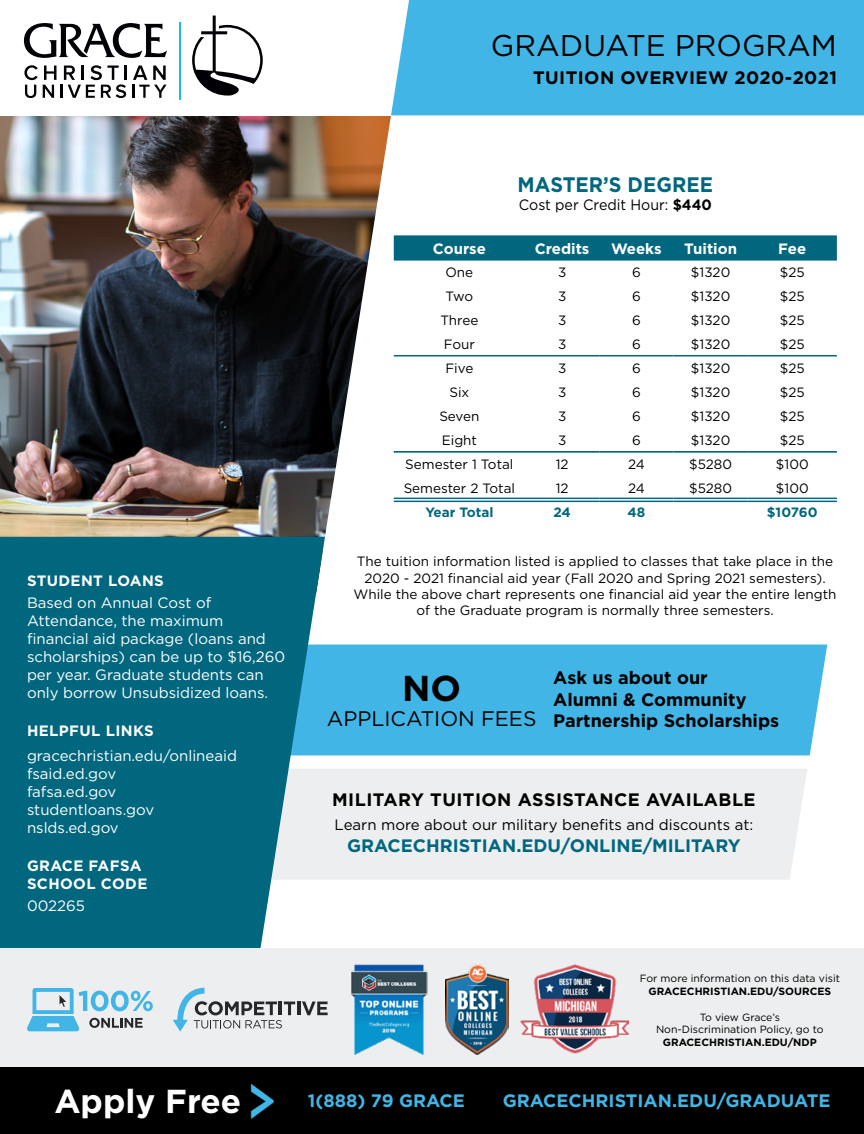
<style>
.page{position:relative;width:864px;height:1134px;background:#fff}
.page>*{position:absolute;margin:0;border:0;box-sizing:border-box;transform-origin:0 0}
.Heading_2{font:700 36px "Gotham";color:#000}
.t1{font:700 33.15px "Gotham";color:#fff}
.Document_Title{font:30px "Gotham";color:#000}
.Heading_2-2{font:21px "Gotham";color:#000}
.Heading_2-3{font:700 21px "Gotham";color:#00677f;scale:.95 1}
.Body_Copy{font:700 18px/21.6px "Gotham";color:#000}
.Body_Copy-2{font:700 18px "Gotham";color:#41b6e6}
.Heading_3{font:700 18px "Gotham";letter-spacing:.025em;color:#000}
.Body_Copy-3{font:700 18px "Gotham";color:#00677f}
.Document_Subtitle{font:700 18px "Gotham";letter-spacing:.025em;color:#000}
.Body_Copy-4{font:15px/18px "Gotham";color:#fff}
.Body_Copy-5{font:15px "Gotham";color:#000}
.Heading_3-2{font:700 15px/18px "Gotham";letter-spacing:.025em;color:#fff}
.Table_Header{font:700 15px "Gotham";color:#fff}
.Body_Copy-6{font:15px "Gotham";color:#000;scale:.95 1}
.Body_Copy-7{font:13.5px/16.2px "Gotham";color:#000;text-align:center}
.Table_Copy{font:13.5px "Gotham";color:#000}
.Table_Copy-2{font:700 13.5px "Gotham";color:#00677f}
.Body_Copy-8{font:10.5px/12.6px "Gotham";color:#000;text-align:center}
.s1{font-weight:700}
.s2{font-family:"Times";font-size:66.45px;color:#41b6e6}
</style>
<div class="page">
<div style="left:325px;top:645px;width:502px;height:110px;background:#41b6e6"></div>
<div style="left:325px;top:769px;width:482px;height:111px;background:#edeeef"></div>
<img style="left:0;top:115px;width:409px;height:422px">
<svg style="left:0;top:537px;width:325px;height:411px;background:#14738a"></svg>
<div style="left:391px;top:0;width:473px;height:115px;background:#41b6e6"></div>
<div style="left:0;top:1066px;width:864px;height:68px;background:#000"></div>
<div style="left:0;top:948px;width:864px;height:118px;background:#edeeef"></div>
<hr style="left:180px;top:22px;width:1px;height:78px;background:#15bef0">
<svg style="left:24px;top:23px;width:143px;height:35px"></svg>
<svg style="left:24px;top:65px;width:143px;height:33px"></svg>
<svg style="left:192px;top:16px;width:71px;height:80px"></svg>
<svg style="left:394px;top:235px;width:443px;height:26px;background:#076b82"></svg>
<svg style="left:394px;top:499px;width:131px;height:2px"></svg>
<svg style="left:525px;top:499px;width:74px;height:2px"></svg>
<svg style="left:599px;top:499px;width:75px;height:2px"></svg>
<svg style="left:674px;top:499px;width:74px;height:2px"></svg>
<svg style="left:748px;top:499px;width:89px;height:2px"></svg>
<hr style="left:394px;top:498px;width:131px;height:1px;background:#00677f">
<hr style="left:394px;top:501px;width:131px;height:1px;background:#00677f">
<hr style="left:525px;top:498px;width:74px;height:1px;background:#00677f">
<hr style="left:525px;top:501px;width:74px;height:1px;background:#00677f">
<hr style="left:599px;top:498px;width:75px;height:1px;background:#00677f">
<hr style="left:599px;top:501px;width:75px;height:1px;background:#00677f">
<hr style="left:674px;top:498px;width:74px;height:1px;background:#00677f">
<hr style="left:674px;top:501px;width:74px;height:1px;background:#00677f">
<hr style="left:748px;top:498px;width:89px;height:1px;background:#00677f">
<hr style="left:748px;top:501px;width:89px;height:1px;background:#00677f">
<hr style="left:394px;top:451px;width:131px;height:2px;background:#00677f">
<hr style="left:525px;top:451px;width:74px;height:2px;background:#00677f">
<hr style="left:599px;top:451px;width:75px;height:2px;background:#00677f">
<hr style="left:674px;top:451px;width:74px;height:2px;background:#00677f">
<hr style="left:748px;top:451px;width:89px;height:2px;background:#00677f">
<hr style="left:394px;top:355px;width:131px;height:2px;background:#00677f">
<hr style="left:525px;top:355px;width:74px;height:2px;background:#00677f">
<hr style="left:599px;top:355px;width:75px;height:2px;background:#00677f">
<hr style="left:674px;top:355px;width:74px;height:2px;background:#00677f">
<hr style="left:748px;top:355px;width:89px;height:2px;background:#00677f">
<svg style="left:27px;top:988px;width:126px;height:43px"></svg>
<svg style="left:173px;top:988px;width:154px;height:44px"></svg>
<img style="left:351px;top:965px;width:76px;height:90px">
<img style="left:446px;top:965px;width:63px;height:90px">
<img style="left:521px;top:965px;width:107px;height:89px">
<h1 class="Document_Title" style="left:491px;top:26px;width:348px">GRADUATE PROGRAM</h1>
<h1 class="Document_Subtitle" style="left:533px;top:66px;width:305px">TUITION OVERVIEW 2020-2021</h1>
<h2 class="Heading_3-2" style="left:27px;top:572px;width:138px">STUDENT LOANS</h2>
<p class="Body_Copy-4" style="left:27px;top:593px;width:260px">Based on Annual Cost of<br>Attendance, the maximum financial aid package (loans and scholarships) can be up to $16,260 per year. Graduate students can only borrow Unsubsidized loans.</p>
<h2 class="Heading_3-2" style="left:27px;top:722px;width:128px">HELPFUL LINKS</h2>
<p class="Body_Copy-4" style="left:27px;top:746px;width:212px">gracechristian.edu/onlineaid fsaid.ed.gov<br>fafsa.ed.gov studentloans.gov nslds.ed.gov</p>
<h2 class="Heading_3-2" style="left:27px;top:857px;width:122px">GRACE FAFSA<br>SCHOOL CODE</h2>
<p class="Body_Copy-4" style="left:27px;top:896px;width:60px">002265</p>
<h2 class="Heading_2-3" style="left:518px;top:171px;width:207px">MASTER’S DEGREE</h2>
<p class="Body_Copy-6" style="left:519px;top:195px;width:205px">Cost per Credit Hour: <span class="s1">$440</span></p>
<h3 class="Table_Header" style="left:433px;top:239px;width:55px">Course</h3>
<h3 class="Table_Header" style="left:535px;top:239px;width:56px">Credits</h3>
<h3 class="Table_Header" style="left:611px;top:239px;width:52px">Weeks</h3>
<h3 class="Table_Header" style="left:684px;top:239px;width:54px">Tuition</h3>
<h3 class="Table_Header" style="left:778px;top:239px;width:30px">Fee</h3>
<p class="Table_Copy" style="left:446px;top:264px;width:29px">One</p>
<p class="Table_Copy" style="left:558px;top:264px;width:10px">3</p>
<p class="Table_Copy" style="left:632px;top:264px;width:10px">6</p>
<p class="Table_Copy" style="left:691px;top:264px;width:41px">$1320</p>
<p class="Table_Copy" style="left:780px;top:264px;width:26px">$25</p>
<p class="Table_Copy" style="left:446px;top:288px;width:29px">Two</p>
<p class="Table_Copy" style="left:558px;top:288px;width:10px">3</p>
<p class="Table_Copy" style="left:632px;top:288px;width:10px">6</p>
<p class="Table_Copy" style="left:691px;top:288px;width:41px">$1320</p>
<p class="Table_Copy" style="left:780px;top:288px;width:26px">$25</p>
<p class="Table_Copy" style="left:440px;top:312px;width:39px">Three</p>
<p class="Table_Copy" style="left:558px;top:312px;width:10px">3</p>
<p class="Table_Copy" style="left:632px;top:312px;width:10px">6</p>
<p class="Table_Copy" style="left:691px;top:312px;width:41px">$1320</p>
<p class="Table_Copy" style="left:780px;top:312px;width:26px">$25</p>
<p class="Table_Copy" style="left:444px;top:336px;width:33px">Four</p>
<p class="Table_Copy" style="left:558px;top:336px;width:10px">3</p>
<p class="Table_Copy" style="left:632px;top:336px;width:10px">6</p>
<p class="Table_Copy" style="left:691px;top:336px;width:41px">$1320</p>
<p class="Table_Copy" style="left:780px;top:336px;width:26px">$25</p>
<p class="Table_Copy" style="left:445px;top:360px;width:29px">Five</p>
<p class="Table_Copy" style="left:558px;top:360px;width:10px">3</p>
<p class="Table_Copy" style="left:632px;top:360px;width:10px">6</p>
<p class="Table_Copy" style="left:691px;top:360px;width:41px">$1320</p>
<p class="Table_Copy" style="left:780px;top:360px;width:26px">$25</p>
<p class="Table_Copy" style="left:449px;top:384px;width:21px">Six</p>
<p class="Table_Copy" style="left:558px;top:384px;width:10px">3</p>
<p class="Table_Copy" style="left:632px;top:384px;width:10px">6</p>
<p class="Table_Copy" style="left:691px;top:384px;width:41px">$1320</p>
<p class="Table_Copy" style="left:780px;top:384px;width:26px">$25</p>
<p class="Table_Copy" style="left:439px;top:408px;width:42px">Seven</p>
<p class="Table_Copy" style="left:558px;top:408px;width:10px">3</p>
<p class="Table_Copy" style="left:632px;top:408px;width:10px">6</p>
<p class="Table_Copy" style="left:691px;top:408px;width:41px">$1320</p>
<p class="Table_Copy" style="left:780px;top:408px;width:26px">$25</p>
<p class="Table_Copy" style="left:442px;top:432px;width:37px">Eight</p>
<p class="Table_Copy" style="left:558px;top:432px;width:10px">3</p>
<p class="Table_Copy" style="left:632px;top:432px;width:10px">6</p>
<p class="Table_Copy" style="left:691px;top:432px;width:41px">$1320</p>
<p class="Table_Copy" style="left:780px;top:432px;width:26px">$25</p>
<p class="Table_Copy" style="left:405px;top:456px;width:110px">Semester 1 Total</p>
<p class="Table_Copy" style="left:556px;top:456px;width:14px">12</p>
<p class="Table_Copy" style="left:628px;top:456px;width:18px">24</p>
<p class="Table_Copy" style="left:689px;top:456px;width:44px">$5280</p>
<p class="Table_Copy" style="left:776px;top:456px;width:34px">$100</p>
<p class="Table_Copy" style="left:404px;top:480px;width:113px">Semester 2 Total</p>
<p class="Table_Copy" style="left:556px;top:480px;width:14px">12</p>
<p class="Table_Copy" style="left:628px;top:480px;width:18px">24</p>
<p class="Table_Copy" style="left:689px;top:480px;width:44px">$5280</p>
<p class="Table_Copy" style="left:776px;top:480px;width:34px">$100</p>
<p class="Table_Copy-2" style="left:425px;top:504px;width:70px">Year Total</p>
<p class="Table_Copy-2" style="left:553px;top:504px;width:19px">24</p>
<p class="Table_Copy-2" style="left:628px;top:504px;width:19px">48</p>
<p class="Table_Copy-2" style="left:767px;top:504px;width:52px">$10760</p>
<p class="Body_Copy-7" style="left:354px;top:553px;width:485px">The tuition information listed is applied to classes that take place in the 2020 - 2021 financial aid year (Fall 2020 and Spring 2021 semesters).<br>While the above chart represents one financial aid year the entire length of the Graduate program is normally three semesters.</p>
<h2 class="Heading_2" style="left:402px;top:664px;width:61px">NO</h2>
<h2 class="Heading_2-2" style="left:327px;top:705px;width:211px">APPLICATION FEES</h2>
<p class="Body_Copy" style="left:553px;top:667px;width:227px">Ask us about our<br>Alumni &amp; Community<br>Partnership Scholarships</p>
<h2 class="Heading_3" style="left:332px;top:787px;width:425px">MILITARY TUITION ASSISTANCE AVAILABLE</h2>
<p class="Body_Copy-5" style="left:335px;top:816px;width:420px">Learn more about our military benefits and discounts at:</p>
<p class="Body_Copy-3" style="left:347px;top:834px;width:395px">GRACECHRISTIAN.EDU/ONLINE/MILITARY</p>
<p class="Body_Copy-8" style="left:640px;top:972px;width:202px">For more information on this data visit<br><span class="s1">GRACECHRISTIAN.EDU/SOURCES</span></p>
<p class="Body_Copy-8" style="left:656px;top:1010px;width:169px">To view Grace’s<br>Non-Discrimination Policy, go to<br><span class="s1">GRACECHRISTIAN.EDU/NDP</span></p>
<h2 class="t1" style="left:54px;top:1079px;width:221px">Apply Free <span class="s2">&gt;</span></h2>
<p class="Body_Copy-2" style="left:308px;top:1089px;width:159px">1(888) 79 GRACE</p>
<p class="Body_Copy-2" style="left:503px;top:1089px;width:329px">GRACECHRISTIAN.EDU/GRADUATE</p>
</div>
